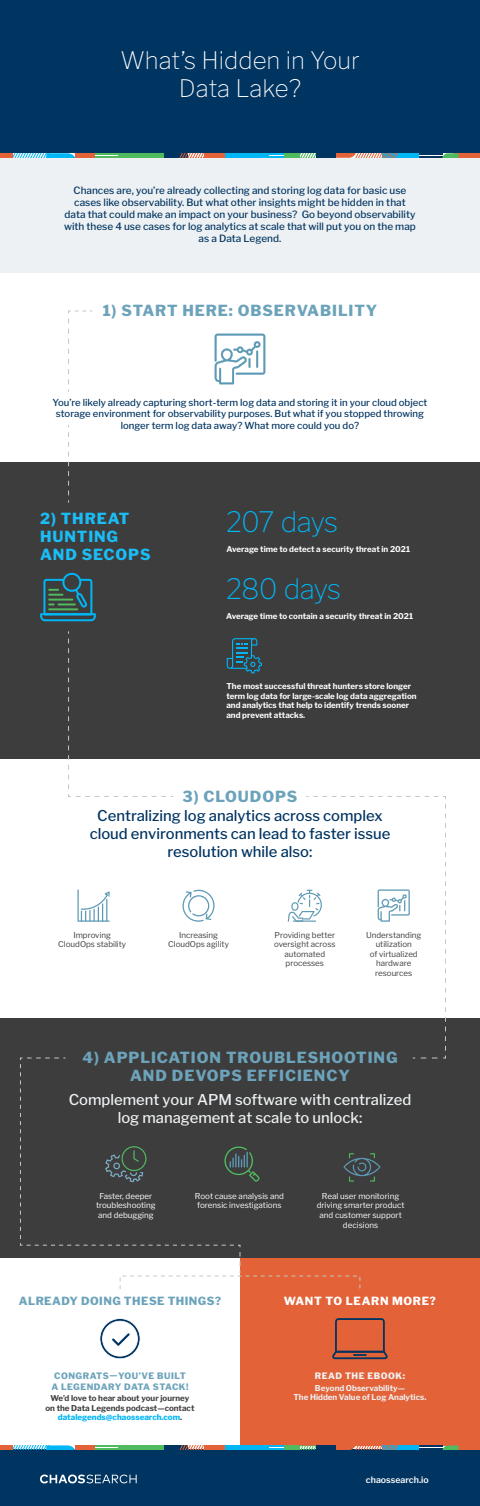
<style>
.page{position:relative;width:480px;height:1506px;background:#fff}
.page>*{position:absolute;margin:0;border:0;box-sizing:border-box;transform-origin:0 0}
.t1{font:100 28px "Libre Franklin";letter-spacing:-.03em;color:#00b6f5}
.t2{font:100 24px/28.8px "Libre Franklin";color:#fff;text-align:center}
.t3{font:800 15.2px/18.2px "Libre Franklin";letter-spacing:.06em;color:#6ca3bb;text-align:center}
.t4{font:800 15.2px/18.2px "Libre Franklin";letter-spacing:.06em;color:#1abdf6}
.t5{font:500 14.8px/17.8px "Libre Franklin";color:#003461;text-align:center}
.t6{font:500 14.8px/17.8px "Libre Franklin";color:#eef1f3;text-align:center}
.t7{font:800 11.2px "Libre Franklin";letter-spacing:.04em;color:#6ca3bb}
.t8{font:800 11.2px "Libre Franklin";letter-spacing:.06em;color:#fff}
.t9{font:500 10px/12px "Libre Franklin";color:#003461;text-align:center}
.t10{font:500 9.6px/11.5px "Libre Franklin";color:#003461;text-align:center}
.t11{font:800 8.8px/10.6px "Libre Franklin";letter-spacing:.06em;color:#6ca3bb;text-align:center}
.t12{font:600 8.8px "Libre Franklin";color:#fff}
.t13{font:800 8.8px "Libre Franklin";letter-spacing:.06em;color:#f0f3f4}
.t14{font:700 8px/9.6px "Libre Franklin";color:#fff}
.t15{font:8px/9.6px "Libre Franklin";color:#3d3d3d;text-align:center}
.t16{font:8px/9.6px "Libre Franklin";color:#fff;text-align:center}
.t17{font:700 8px/9.6px "Libre Franklin";color:#3d3d3d;text-align:center}
.t18{font:700 8px/9.6px "Libre Franklin";color:#eef1f3;text-align:center}
.s1{font-weight:800;color:#00b6f5}
</style>
<div class="page">
<div style="left:240px;top:1257px;width:240px;height:188px;background:#e36238"></div>
<svg style="left:332px;top:1318px;width:56px;height:40px"></svg>
<svg style="left:100px;top:1318px;width:40px;height:40px"></svg>
<div style="left:0;top:0;width:480px;height:180px;background:#003461"></div>
<div style="left:0;top:153px;width:480px;height:119px;background:#eef1f3"></div>
<div style="left:382px;top:153px;width:36px;height:5px;background:#00b6f5"></div>
<div style="left:454px;top:153px;width:26px;height:5px;background:#e36238"></div>
<svg style="left:418px;top:153px;width:41px;height:5px"></svg>
<div style="left:162px;top:153px;width:26px;height:5px;background:#003461"></div>
<svg style="left:179px;top:153px;width:25px;height:5px"></svg>
<div style="left:204px;top:153px;width:22px;height:5px;background:#e36238"></div>
<svg style="left:269px;top:153px;width:129px;height:5px"></svg>
<div style="left:225px;top:153px;width:44px;height:5px;background:#00b6f5"></div>
<svg style="left:95px;top:153px;width:23px;height:5px"></svg>
<div style="left:284px;top:153px;width:16px;height:5px;background:#50ba5f"></div>
<div style="left:118px;top:153px;width:46px;height:5px;background:#50ba5f"></div>
<div style="left:317px;top:153px;width:19px;height:5px;background:#003461"></div>
<div style="left:75px;top:153px;width:20px;height:5px;background:#e36238"></div>
<div style="left:0;top:153px;width:13px;height:5px;background:#e36238"></div>
<svg style="left:13px;top:153px;width:63px;height:5px"></svg>
<div style="left:0;top:462px;width:480px;height:296px;background:#3d3d3d"></div>
<svg style="left:40px;top:572px;width:56px;height:49px"></svg>
<hr style="left:48px;top:608px;width:30px;height:2px;background:#50ba5f">
<svg style="left:227px;top:638px;width:35px;height:35px"></svg>
<svg style="left:215px;top:333px;width:50px;height:51px"></svg>
<svg style="left:68px;top:425px;width:1px;height:77px"></svg>
<svg style="left:68px;top:310px;width:24px;height:82px"></svg>
<div style="left:0;top:1449px;width:480px;height:56px;background:#003461"></div>
<svg style="left:40px;top:1474px;width:97px;height:9px"></svg>
<hr style="left:382px;top:1445px;width:36px;height:4px;background:#00b6f5">
<hr style="left:454px;top:1445px;width:26px;height:4px;background:#e36238">
<svg style="left:418px;top:1445px;width:41px;height:5px"></svg>
<hr style="left:225px;top:1449px;width:44px;height:1px;background:#00b6f5">
<hr style="left:162px;top:1445px;width:26px;height:4px;background:#003461">
<svg style="left:179px;top:1445px;width:46px;height:5px"></svg>
<hr style="left:204px;top:1445px;width:22px;height:4px;background:#e36238">
<svg style="left:269px;top:1445px;width:129px;height:5px"></svg>
<hr style="left:225px;top:1445px;width:44px;height:4px;background:#00b6f5">
<svg style="left:94px;top:1445px;width:25px;height:5px"></svg>
<hr style="left:284px;top:1445px;width:16px;height:4px;background:#50ba5f">
<hr style="left:118px;top:1445px;width:46px;height:4px;background:#50ba5f">
<hr style="left:317px;top:1445px;width:19px;height:4px;background:#003461">
<hr style="left:75px;top:1445px;width:20px;height:4px;background:#e36238">
<hr style="left:0;top:1445px;width:13px;height:4px;background:#e36238">
<svg style="left:13px;top:1445px;width:62px;height:4px"></svg>
<div style="left:0;top:1018px;width:480px;height:239px;background:#3d3d3d"></div>
<svg style="left:183px;top:889px;width:32px;height:32px"></svg>
<svg style="left:288px;top:796px;width:158px;height:262px"></svg>
<svg style="left:77px;top:889px;width:33px;height:32px"></svg>
<svg style="left:343px;top:1153px;width:37px;height:28px"></svg>
<svg style="left:68px;top:631px;width:105px;height:166px"></svg>
<svg style="left:20px;top:1057px;width:239px;height:215px"></svg>
<div style="left:120px;top:1275px;width:240px;height:14px;border:1px dashed #c6c6c6"></div>
<h2 class="t2" style="left:120px;top:45px;width:241px">What’s Hidden in Your<br>Data Lake?</h2>
<p class="t9" style="left:64px;top:185px;width:353px">Chances are, you’re already collecting and storing log data for basic use cases like observability. But what other insights might be hidden in that data that could make an impact on your business? Go beyond observability with these 4 use cases for log analytics at scale that will put you on the map as a Data Legend.</p>
<h3 class="t3" style="left:103px;top:301px;width:276px">1) START HERE: OBSERVABILITY</h3>
<p class="t10" style="left:53px;top:396px;width:376px">You’re likely already capturing short-term log data and storing it in your cloud object storage environment for observability purposes. But what if you stopped throwing longer term log data away? What more could you do?</p>
<h3 class="t4" style="left:40px;top:509px;width:112px">2) THREAT<br>HUNTING<br>AND SECOPS</h3>
<h1 class="t1" style="left:226px;top:505px;width:114px">207 days</h1>
<p class="t14" style="left:226px;top:544px;width:185px">Average time to detect a security threat in 2021</p>
<h1 class="t1" style="left:226px;top:571px;width:117px">280 days</h1>
<p class="t14" style="left:226px;top:611px;width:189px">Average time to contain a security threat in 2021</p>
<p class="t14" style="left:226px;top:681px;width:192px">The most successful threat hunters store longer term log data for large-scale log data aggregation and analytics that help to identify trends sooner and prevent attacks.</p>
<h3 class="t3" style="left:183px;top:787px;width:116px">3) CLOUDOPS</h3>
<h3 class="t5" style="left:90px;top:807px;width:302px">Centralizing log analytics across complex cloud environments can lead to faster issue resolution while also:</h3>
<p class="t15" style="left:58px;top:929px;width:69px">Improving<br>CloudOps stability</p>
<p class="t15" style="left:168px;top:929px;width:62px">Increasing<br>CloudOps agility</p>
<p class="t15" style="left:274px;top:929px;width:63px">Providing better oversight across automated processes</p>
<p class="t15" style="left:366px;top:929px;width:57px">Understanding utilization<br>of virtualized hardware resources</p>
<h3 class="t3" style="left:82px;top:1048px;width:317px">4) APPLICATION TROUBLESHOOTING<br>AND DEVOPS EFFICIENCY</h3>
<h3 class="t6" style="left:69px;top:1090px;width:344px">Complement your APM software with centralized log management at scale to unlock:</h3>
<p class="t16" style="left:96px;top:1190px;width:61px">Faster, deeper troubleshooting and debugging</p>
<p class="t16" style="left:195px;top:1190px;width:91px;text-align:left">Root cause analysis and forensic investigations</p>
<p class="t16" style="left:317px;top:1190px;width:89px">Real user monitoring driving smarter product and customer support decisions</p>
<p class="t7" style="left:19px;top:1294px;width:204px">ALREADY DOING THESE THINGS?</p>
<p class="t11" style="left:51px;top:1370px;width:139px">CONGRATS—YOU’VE BUILT<br>A LEGENDARY DATA STACK!</p>
<p class="t17" style="left:46px;top:1393px;width:150px">We’d love to hear about your journey on the Data Legends podcast—contact <span class="s1">datalegends@chaossearch.com</span>.</p>
<p class="t8" style="left:284px;top:1294px;width:154px">WANT TO LEARN MORE?</p>
<p class="t13" style="left:315px;top:1370px;width:92px">READ THE EBOOK:</p>
<p class="t18" style="left:293px;top:1382px;width:134px">Beyond Observability—<br>The Hidden Value of Log Analytics.</p>
<p class="t12" style="left:366px;top:1474px;width:64px">chaossearch.io</p>
</div>
